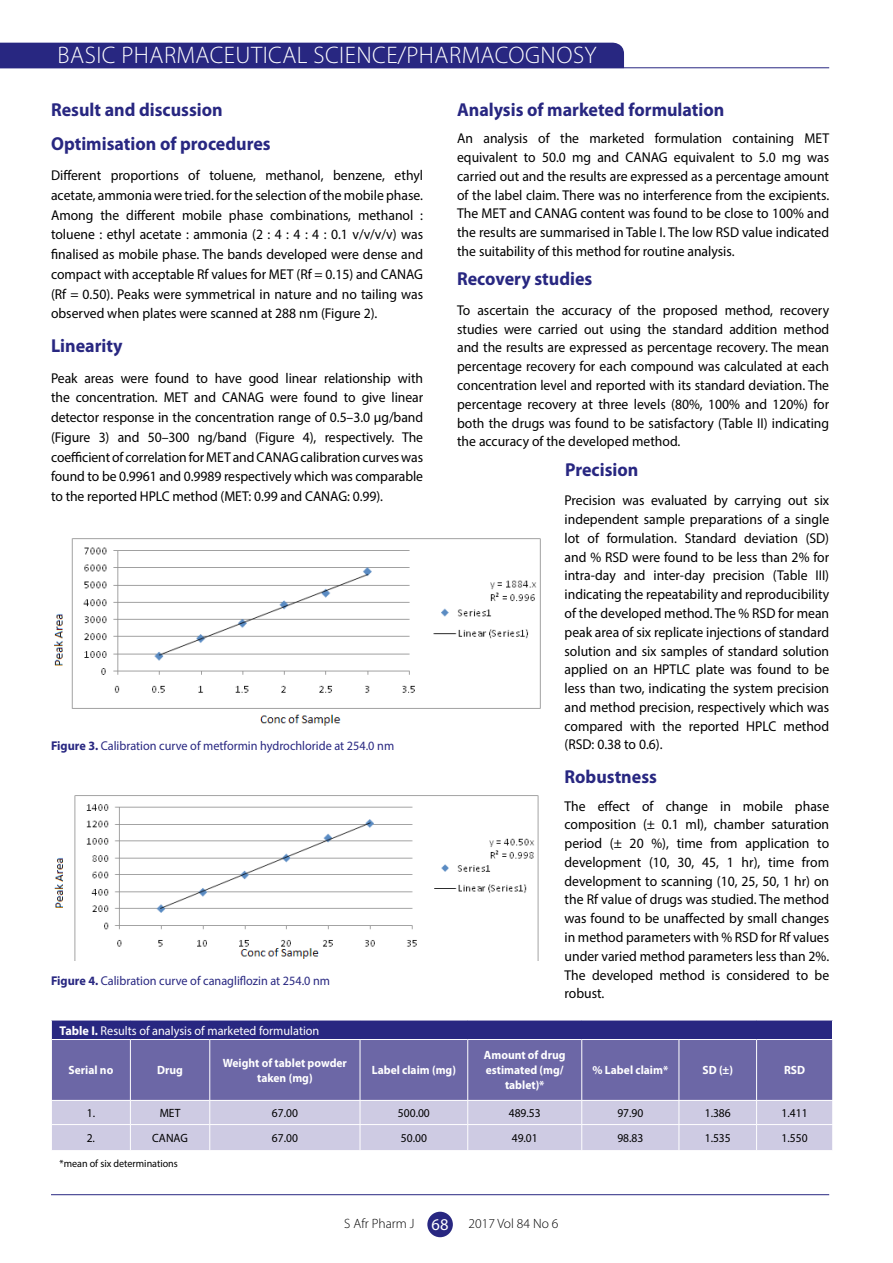
<style>
.page{position:relative;width:893px;height:1263px;background:#fff}
.page>*{position:absolute;margin:0;border:0;box-sizing:border-box;transform-origin:0 0}
.t1{font:300 24px "Myriad Pro";letter-spacing:.02em;color:#fff}
.t2{font:700 18.75px/34px "Myriad Pro";color:#282781;scale:.96 1}
.t3{font:14.25px/18.8px "Myriad Pro";color:#000;text-align:justify;scale:.96 1}
.t4{font:300 13.5px "Myriad Pro";color:#000}
.t5{font:12.75px "Myriad Pro";color:#282781;scale:.96 1}
.t6{font:12.75px "Myriad Pro";color:#fff;scale:.96 1}
.t7{font:700 12px/15px "Myriad Pro";color:#fff;text-align:center;scale:.96 1}
.t8{font:12px "Myriad Pro";color:#000;scale:.96 1}
.t9{font:10.5px "Myriad Pro";color:#000;scale:.96 1}
.s1{font-weight:700}
.s2{font-weight:400;font-size:16.5px;color:#fff}
</style>
<div class="page">
<hr style="left:51px;top:1194px;width:778px;height:1px;background:#282781">
<div style="left:427px;top:1212px;width:26px;height:25px;background:#282781;border-radius:50%"></div>
<svg style="left:0;top:42px;width:625px;height:27px;background:#323187"></svg>
<hr style="left:0;top:67px;width:829px;height:1px;background:#282781">
<img style="left:54px;top:538px;width:487px;height:188px">
<img style="left:54px;top:795px;width:485px;height:165px">
<div style="left:51px;top:1020px;width:782px;height:19px;background:#282781"></div>
<div style="left:52px;top:1040px;width:780px;height:60px;background:#6c67a6"></div>
<hr style="left:130px;top:1040px;width:1px;height:60px;background:#fff">
<hr style="left:210px;top:1040px;width:1px;height:60px;background:#fff">
<hr style="left:360px;top:1040px;width:1px;height:60px;background:#fff">
<hr style="left:467px;top:1040px;width:1px;height:60px;background:#fff">
<hr style="left:581px;top:1040px;width:1px;height:60px;background:#fff">
<hr style="left:679px;top:1040px;width:1px;height:60px;background:#fff">
<hr style="left:756px;top:1040px;width:1px;height:60px;background:#fff">
<hr style="left:51px;top:1020px;width:79px;height:1px;background:#fff">
<svg style="left:51px;top:1020px;width:1px;height:19px"></svg>
<hr style="left:130px;top:1020px;width:80px;height:1px;background:#fff">
<hr style="left:210px;top:1020px;width:150px;height:1px;background:#fff">
<hr style="left:360px;top:1020px;width:108px;height:1px;background:#fff">
<hr style="left:468px;top:1020px;width:114px;height:1px;background:#fff">
<hr style="left:582px;top:1020px;width:97px;height:1px;background:#fff">
<hr style="left:679px;top:1020px;width:78px;height:1px;background:#fff">
<hr style="left:757px;top:1020px;width:76px;height:1px;background:#fff">
<svg style="left:832px;top:1020px;width:1px;height:19px"></svg>
<div style="left:52px;top:1101px;width:781px;height:49px;background:#cecbe3"></div>
<h1 class="t1" style="left:58px;top:41px;width:541px">BASIC PHARMACEUTICAL SCIENCE/PHARMACOGNOSY</h1>
<h2 class="t2" style="left:51px;top:92px;width:230px">Result and discussion<br>Optimisation of procedures</h2>
<p class="t3" style="left:51px;top:165px;width:389px;line-height:19.8px">Different proportions of toluene, methanol, benzene, ethyl acetate, ammonia were tried. for the selection of the mobile phase.<br>Among the different mobile phase combinations, methanol : toluene : ethyl acetate : ammonia (2 : 4 : 4 : 4 : 0.1 v/v/v/v) was finalised as mobile phase. The bands developed were dense and compact with acceptable Rf values for MET (Rf = 0.15) and CANAG (Rf = 0.50). Peaks were symmetrical in nature and no tailing was observed when plates were scanned at 288 nm (Figure 2).</p>
<h2 class="t2" style="left:51px;top:328px;width:76px">Linearity</h2>
<p class="t3" style="left:51px;top:368px;width:389px;line-height:19.8px">Peak areas were found to have good linear relationship with the concentration. MET and CANAG were found to give linear detector response in the concentration range of 0.5–3.0 µg/band (Figure 3) and 50–300 ng/band (Figure 4), respectively. The coefficient of correlation for MET and CANAG calibration curves was found to be 0.9961 and 0.9989 respectively which was comparable to the reported HPLC method (MET: 0.99 and CANAG: 0.99).</p>
<h2 class="t2" style="left:457px;top:92px;width:280px">Analysis of marketed formulation</h2>
<p class="t3" style="left:457px;top:129px;width:389px">An analysis of the marketed formulation containing MET equivalent to 50.0 mg and CANAG equivalent to 5.0 mg was carried out and the results are expressed as a percentage amount of the label claim. There was no interference from the excipients.<br>The MET and CANAG content was found to be close to 100% and the results are summarised in Table I. The low RSD value indicated the suitability of this method for routine analysis.</p>
<h2 class="t2" style="left:457px;top:261px;width:142px">Recovery studies</h2>
<p class="t3" style="left:457px;top:300px;width:389px">To ascertain the accuracy of the proposed method, recovery studies were carried out using the standard addition method and the results are expressed as percentage recovery. The mean percentage recovery for each compound was calculated at each concentration level and reported with its standard deviation. The percentage recovery at three levels (80%, 100% and 120%) for both the drugs was found to be satisfactory (Table II) indicating the accuracy of the developed method.</p>
<h2 class="t2" style="left:565px;top:452px;width:78px">Precision</h2>
<p class="t3" style="left:565px;top:491px;width:277px">Precision was evaluated by carrying out six independent sample preparations of a single lot of formulation. Standard deviation (SD) and % RSD were found to be less than 2% for intra-day and inter-day precision (Table III) indicating the repeatability and reproducibility of the developed method. The % RSD for mean peak area of six replicate injections of standard solution and six samples of standard solution applied on an HPTLC plate was found to be less than two, indicating the system precision and method precision, respectively which was compared with the reported HPLC method (RSD: 0.38 to 0.6).</p>
<h2 class="t2" style="left:565px;top:759px;width:98px">Robustness</h2>
<p class="t3" style="left:565px;top:796px;width:277px">The effect of change in mobile phase composition (± 0.1 ml), chamber saturation period (± 20 %), time from application to development (10, 30, 45, 1 hr), time from development to scanning (10, 25, 50, 1 hr) on the Rf value of drugs was studied. The method was found to be unaffected by small changes in method parameters with % RSD for Rf values under varied method parameters less than 2%.<br>The developed method is considered to be robust.</p>
<p class="t5" style="left:51px;top:737px;width:359px"><span class="s1">Figure 3.</span> Calibration curve of metformin hydrochloride at 254.0 nm</p>
<p class="t5" style="left:51px;top:973px;width:292px"><span class="s1">Figure 4.</span> Calibration curve of canagliflozin at 254.0 nm</p>
<p class="t6" style="left:59px;top:1022px;width:272px"><span class="s1">Table I.</span> Results of analysis of marketed formulation</p>
<p class="t7" style="left:68px;top:1062px;width:48px">Serial no</p>
<p class="t7" style="left:157px;top:1062px;width:28px">Drug</p>
<p class="t7" style="left:223px;top:1055px;width:131px">Weight of tablet powder taken (mg)</p>
<p class="t7" style="left:372px;top:1062px;width:89px">Label claim (mg)</p>
<p class="t7" style="left:484px;top:1047px;width:86px">Amount of drug estimated (mg/ tablet)*</p>
<p class="t7" style="left:592px;top:1062px;width:80px">% Label claim*</p>
<p class="t7" style="left:702px;top:1062px;width:33px">SD (±)</p>
<p class="t7" style="left:784px;top:1062px;width:23px">RSD</p>
<p class="t8" style="left:87px;top:1105px;width:10px">1.</p>
<p class="t8" style="left:160px;top:1105px;width:23px">MET</p>
<p class="t8" style="left:272px;top:1105px;width:29px">67.00</p>
<p class="t8" style="left:398px;top:1105px;width:35px">500.00</p>
<p class="t8" style="left:509px;top:1105px;width:35px">489.53</p>
<p class="t8" style="left:617px;top:1105px;width:29px">97.90</p>
<p class="t8" style="left:705px;top:1105px;width:29px">1.386</p>
<p class="t8" style="left:782px;top:1105px;width:29px">1.411</p>
<p class="t8" style="left:87px;top:1130px;width:10px">2.</p>
<p class="t8" style="left:152px;top:1130px;width:39px">CANAG</p>
<p class="t8" style="left:272px;top:1130px;width:29px">67.00</p>
<p class="t8" style="left:401px;top:1130px;width:29px">50.00</p>
<p class="t8" style="left:512px;top:1130px;width:29px">49.01</p>
<p class="t8" style="left:617px;top:1130px;width:29px">98.83</p>
<p class="t8" style="left:705px;top:1130px;width:29px">1.535</p>
<p class="t8" style="left:782px;top:1130px;width:29px">1.550</p>
<p class="t9" style="left:59px;top:1157px;width:125px">*mean of six determinations</p>
<p class="t4" style="left:344px;top:1215px;width:106px">S Afr Pharm J <span class="s2">68</span></p>
<p class="t4" style="left:469px;top:1215px;width:91px">2017 Vol 84 No 6</p>
</div>
